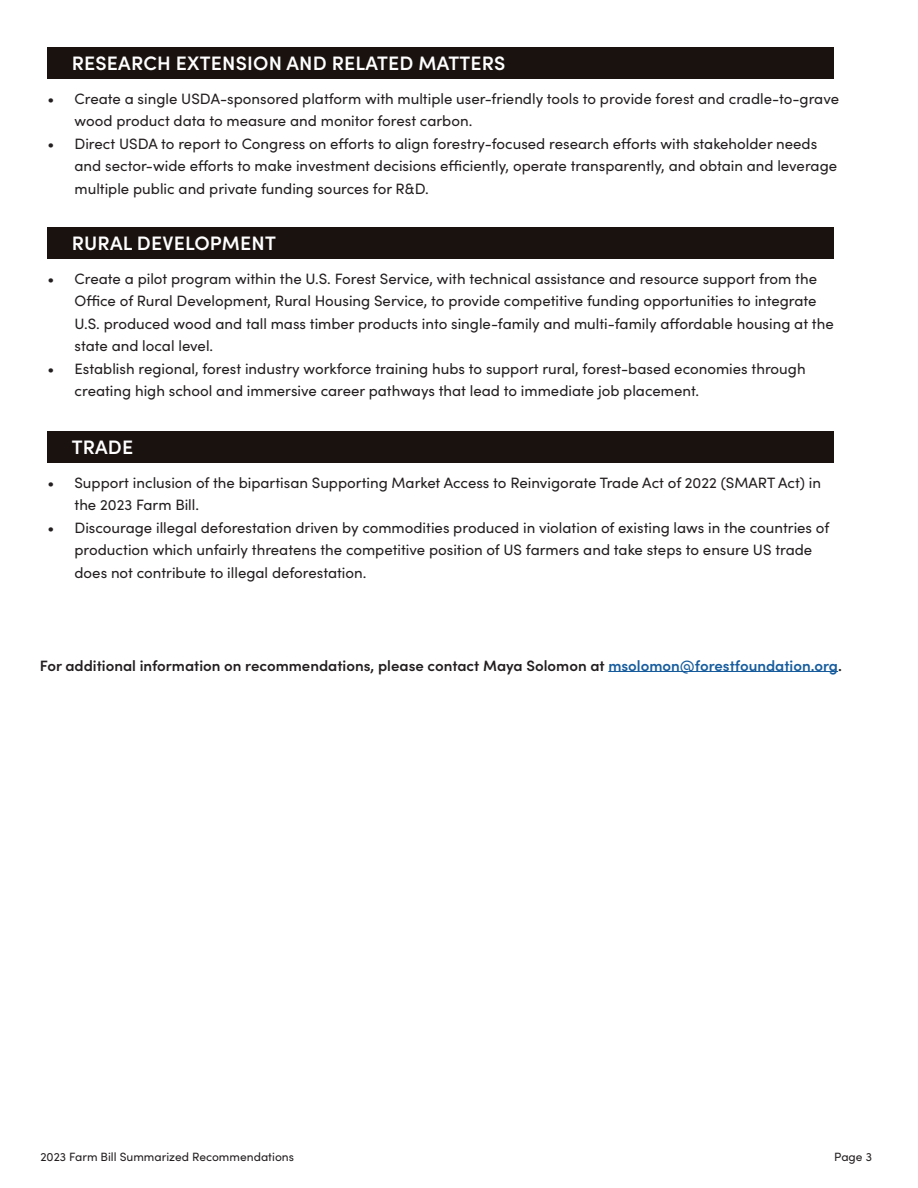
<style>
.page{position:relative;width:918px;height:1188px;background:#fff}
.page>*{position:absolute;margin:0;border:0;box-sizing:border-box;transform-origin:0 0}
.t1{font:600 19.5px "Sofia Pro";letter-spacing:.01em;color:#fff}
.t2{font:15px/22.5px "Sofia Pro";color:#231f20}
.t3{font:600 15px "Sofia Pro";color:#231f20}
.t4{font:12px "Sofia Pro";color:#231f20}
.s1{color:#175d9e}
</style>
<div class="page">
<div style="left:48px;top:48px;width:786px;height:31px;background:#1a120f"></div>
<div style="left:48px;top:228px;width:786px;height:31px;background:#1a120f"></div>
<div style="left:48px;top:432px;width:786px;height:31px;background:#1a120f"></div>
<hr style="left:608px;top:671px;width:230px;height:1px;background:#175d9e">
<p class="t1" style="left:72px;top:48px;width:435px">RESEARCH EXTENSION AND RELATED MATTERS</p>
<p class="t2" style="left:75px;top:86px;width:766px;text-indent:-27px">• Create a single USDA-sponsored platform with multiple user-friendly tools to provide forest and cradle-to-grave wood product data to measure and monitor forest carbon.</p>
<p class="t2" style="left:75px;top:131px;width:764px;text-indent:-27px">• Direct USDA to report to Congress on efforts to align forestry-focused research efforts with stakeholder needs and sector-wide efforts to make investment decisions efficiently, operate transparently, and obtain and leverage multiple public and private funding sources for R&amp;D.</p>
<p class="t1" style="left:72px;top:228px;width:206px">RURAL DEVELOPMENT</p>
<p class="t2" style="left:75px;top:266px;width:761px;text-indent:-27px">• Create a pilot program within the U.S. Forest Service, with technical assistance and resource support from the Office of Rural Development, Rural Housing Service, to provide competitive funding opportunities to integrate U.S. produced wood and tall mass timber products into single-family and multi-family affordable housing at the state and local level.</p>
<p class="t2" style="left:75px;top:356px;width:733px;text-indent:-27px">• Establish regional, forest industry workforce training hubs to support rural, forest-based economies through creating high school and immersive career pathways that lead to immediate job placement.</p>
<p class="t1" style="left:72px;top:432px;width:63px">TRADE</p>
<p class="t2" style="left:75px;top:470px;width:748px;text-indent:-27px">• Support inclusion of the bipartisan Supporting Market Access to Reinvigorate Trade Act of 2022 (SMART Act) in the 2023 Farm Bill.</p>
<p class="t2" style="left:75px;top:515px;width:756px;text-indent:-27px">• Discourage illegal deforestation driven by commodities produced in violation of existing laws in the countries of production which unfairly threatens the competitive position of US farmers and take steps to ensure US trade does not contribute to illegal deforestation.</p>
<p class="t3" style="left:40px;top:654px;width:804px">For additional information on recommendations, please contact Maya Solomon at <span class="s1">msolomon@forestfoundation.org</span>.</p>
<p class="t4" style="left:40px;top:1148px;width:255px">2023 Farm Bill Summarized Recommendations</p>
<p class="t4" style="left:834px;top:1148px;width:39px">Page 3</p>
</div>
